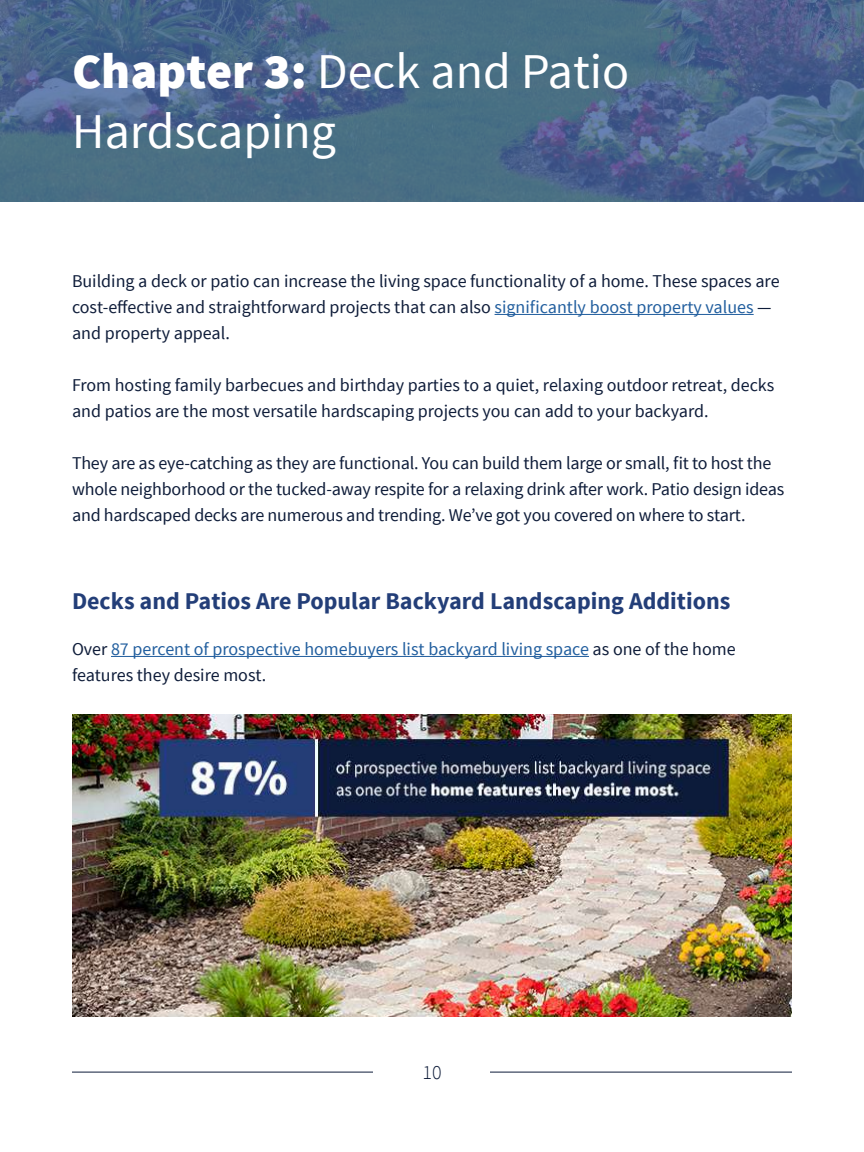
<style>
.page{position:relative;width:864px;height:1152px;background:#fff}
.page>*{position:absolute;margin:0;border:0;box-sizing:border-box;transform-origin:0 0}
.t1{font:50px/60px "Source Sans Pro";color:#fff}
.t2{font:700 24px "Source Sans Pro";color:#233e78}
.t3{font:300 20px "Source Sans Pro";color:#0e1c39}
.t4{font:18px/26px "Source Sans Pro";letter-spacing:-.005em;color:#0e1c39}
.t5{font:18px/26px "Source Sans Pro";color:#215e9e}
.s1{font-weight:900}
.s2{color:#215e9e}
.s3{color:#0e1c39}
</style>
<div class="page">
<hr style="left:72px;top:1072px;width:720px;height:1px;background:#0d1b3a">
<div style="left:374px;top:1064px;width:116px;height:16px;background:#fff"></div>
<svg style="left:0;top:0;width:864px;height:201px;background:#4a6888"></svg>
<hr style="left:495px;top:314px;width:259px;height:1px;background:#215e9e">
<hr style="left:111px;top:656px;width:478px;height:1px;background:#215e9e">
<img style="left:72px;top:714px;width:720px;height:303px">
<h1 class="t1" style="left:72px;top:43px;width:559px"><span class="s1">Chapter 3:</span> Deck and Patio<br>Hardscaping</h1>
<p class="t4" style="left:72px;top:268px;width:709px">Building a deck or patio can increase the living space functionality of a home. These spaces are cost-effective and straightforward projects that can also <span class="s2">significantly boost property values</span> — and property appeal.</p>
<p class="t4" style="left:72px;top:372px;width:704px">From hosting family barbecues and birthday parties to a quiet, relaxing outdoor retreat, decks and patios are the most versatile hardscaping projects you can add to your backyard.</p>
<p class="t4" style="left:72px;top:450px;width:714px">They are as eye-catching as they are functional. You can build them large or small, fit to host the whole neighborhood or the tucked-away respite for a relaxing drink after work. Patio design ideas and hardscaped decks are numerous and trending. We’ve got you covered on where to start.</p>
<h2 class="t2" style="left:72px;top:586px;width:660px">Decks and Patios Are Popular Backyard Landscaping Additions</h2>
<p class="t5" style="left:72px;top:636px;width:665px"><span class="s3">Over</span> 87 percent of prospective homebuyers list backyard living space <span class="s3">as one of the home features they desire most.</span></p>
<p class="t3" style="left:422px;top:1060px;width:21px">10</p>
</div>
